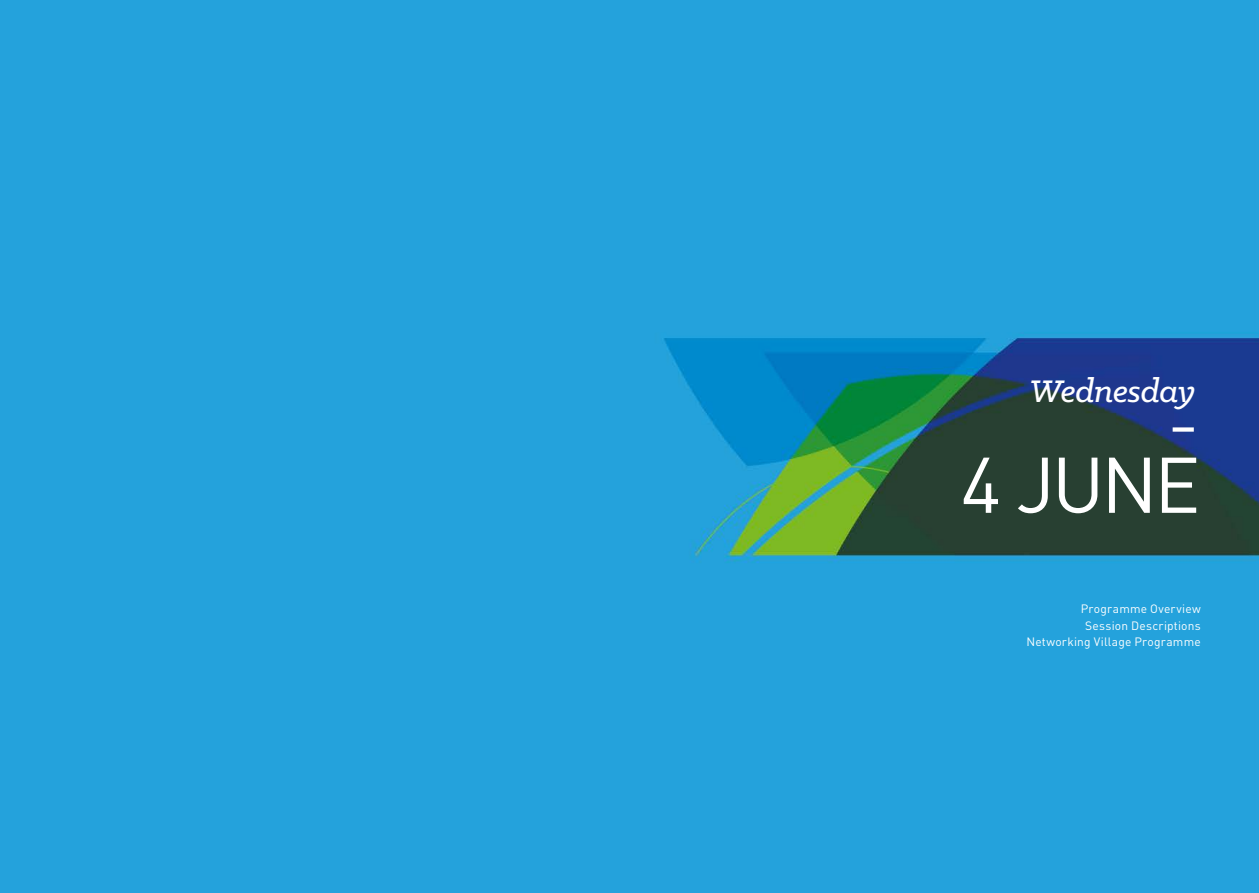
<style>
.page{position:relative;width:1259px;height:893px;background:#fff}
.page>*{position:absolute;margin:0;border:0;box-sizing:border-box;transform-origin:0 0}
.t1{font:77.55px "DIN Pro";color:#fff}
.t2{font:italic 500 35.25px "Klinic Slab";letter-spacing:-.01em;color:#fff}
.t3{font:12px/16.5px "DIN Pro";letter-spacing:.02em;color:#fff;text-align:right}
</style>
<div class="page">
<img style="left:0;top:0;width:1259px;height:893px">
<div style="left:1172px;top:427px;width:21px;height:5px;background:#fff"></div>
<h2 class="t2" style="left:1029px;top:368px;width:167px">Wednesday</h2>
<h1 class="t1" style="left:960px;top:432px;width:241px">4 June</h1>
<p class="t3" style="left:1026px;top:600px;width:176px">Programme Overview<br>Session Descriptions<br>Networking Village Programme</p>
</div>
